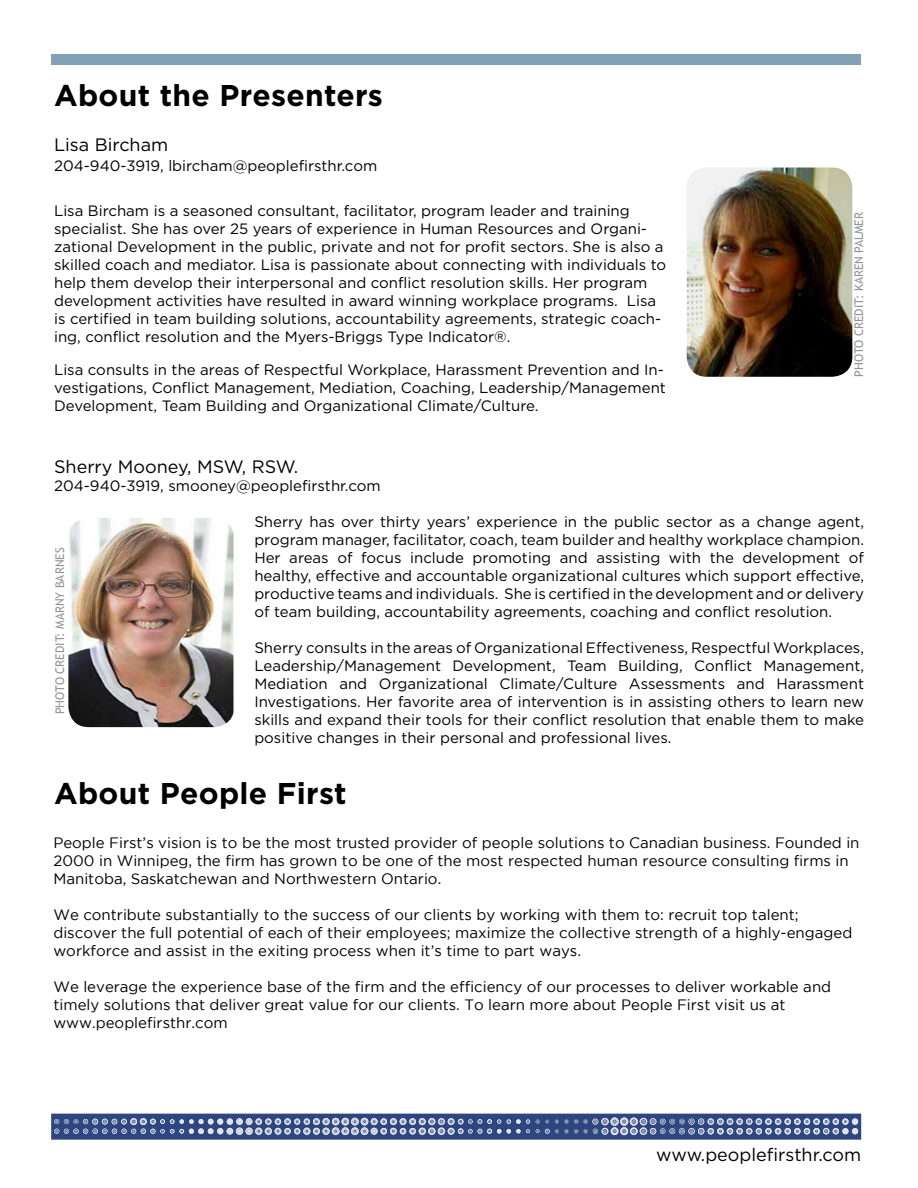
<style>
.page{position:relative;width:918px;height:1188px;background:#fff}
.page>*{position:absolute;margin:0;border:0;box-sizing:border-box;transform-origin:0 0}
.t1{font:700 30px "Gotham HTF";letter-spacing:.01em;color:#000}
.t2{font:18px "Gotham HTF";color:#000}
.t3{font:15px/18px "Gotham HTF";color:#000}
.t4{font:15px/18px "Gotham";color:#000}
.t5{font:12px "Trebuchet MS";color:#939598}
</style>
<div class="page">
<svg style="left:51px;top:1114px;width:810px;height:26px;background:#576997"></svg>
<div style="left:51px;top:54px;width:810px;height:10px;background:#80a1b6"></div>
<img style="left:687px;top:168px;width:165px;height:209px">
<img style="left:68px;top:518px;width:165px;height:209px">
<h1 class="t1" style="left:54px;top:78px;width:330px">About the Presenters</h1>
<p class="t2" style="left:54px;top:135px;width:116px">Lisa Bircham</p>
<p class="t3" style="left:54px;top:156px;width:325px">204-940-3919, lbircham@peoplefirsthr.com</p>
<p class="t3" style="left:54px;top:202px;width:614px">Lisa Bircham is a seasoned consultant, facilitator, program leader and training specialist. She has over 25 years of experience in Human Resources and Organi&shy;zational Development in the public, private and not for profit sectors. She is also a skilled coach and mediator. Lisa is passionate about connecting with individuals to help them develop their interpersonal and conflict resolution skills. Her program development activities have resulted in award winning workplace programs. Lisa is certified in team building solutions, accountability agreements, strategic coach&shy;ing, conflict resolution and the Myers-Briggs Type Indicator®.</p>
<p class="t3" style="left:54px;top:361px;width:613px">Lisa consults in the areas of Respectful Workplace, Harassment Prevention and In&shy;vestigations, Conflict Management, Mediation, Coaching, Leadership/Management<br>Development, Team Building and Organizational Climate/Culture.</p>
<p class="t5" style="left:852px;top:377px;width:166px;rotate:-90deg">PHOTO CREDIT: KAREN PALMER</p>
<p class="t2" style="left:54px;top:457px;width:246px">Sherry Mooney, MSW, RSW.</p>
<p class="t3" style="left:54px;top:477px;width:328px">204-940-3919, smooney@peoplefirsthr.com</p>
<p class="t3" style="left:254px;top:513px;width:611px;text-align:justify">Sherry has over thirty years’ experience in the public sector as a change agent, program manager, facilitator, coach, team builder and healthy workplace champion.<br>Her areas of focus include promoting and assisting with the development of healthy, effective and accountable organizational cultures which support effective, productive teams and individuals. She is certified in the development and or delivery of team building, accountability agreements, coaching and conflict resolution.</p>
<p class="t3" style="left:254px;top:639px;width:611px;text-align:justify">Sherry consults in the areas of Organizational Effectiveness, Respectful Workplaces, Leadership/Management Development, Team Building, Conflict Management, Mediation and Organizational Climate/Culture Assessments and Harassment Investigations. Her favorite area of intervention is in assisting others to learn new skills and expand their tools for their conflict resolution that enable them to make positive changes in their personal and professional lives.</p>
<p class="t5" style="left:53px;top:714px;width:168px;rotate:-90deg">PHOTO CREDIT: MARNY BARNES</p>
<h1 class="t1" style="left:54px;top:776px;width:294px">About People First</h1>
<p class="t4" style="left:53px;top:833px;width:808px">People First’s vision is to be the most trusted provider of people solutions to Canadian business. Founded in<br>2000 in Winnipeg, the firm has grown to be one of the most respected human resource consulting firms in<br>Manitoba, Saskatchewan and Northwestern Ontario.</p>
<p class="t4" style="left:53px;top:905px;width:800px">We contribute substantially to the success of our clients by working with them to: recruit top talent; discover the full potential of each of their employees; maximize the collective strength of a highly-engaged workforce and assist in the exiting process when it’s time to part ways.</p>
<p class="t4" style="left:53px;top:977px;width:779px">We leverage the experience base of the firm and the efficiency of our processes to deliver workable and timely solutions that deliver great value for our clients. To learn more about People First visit us at www.peoplefirsthr.com</p>
<p class="t2" style="left:656px;top:1144px;width:207px">www.peoplefirsthr.com</p>
</div>
